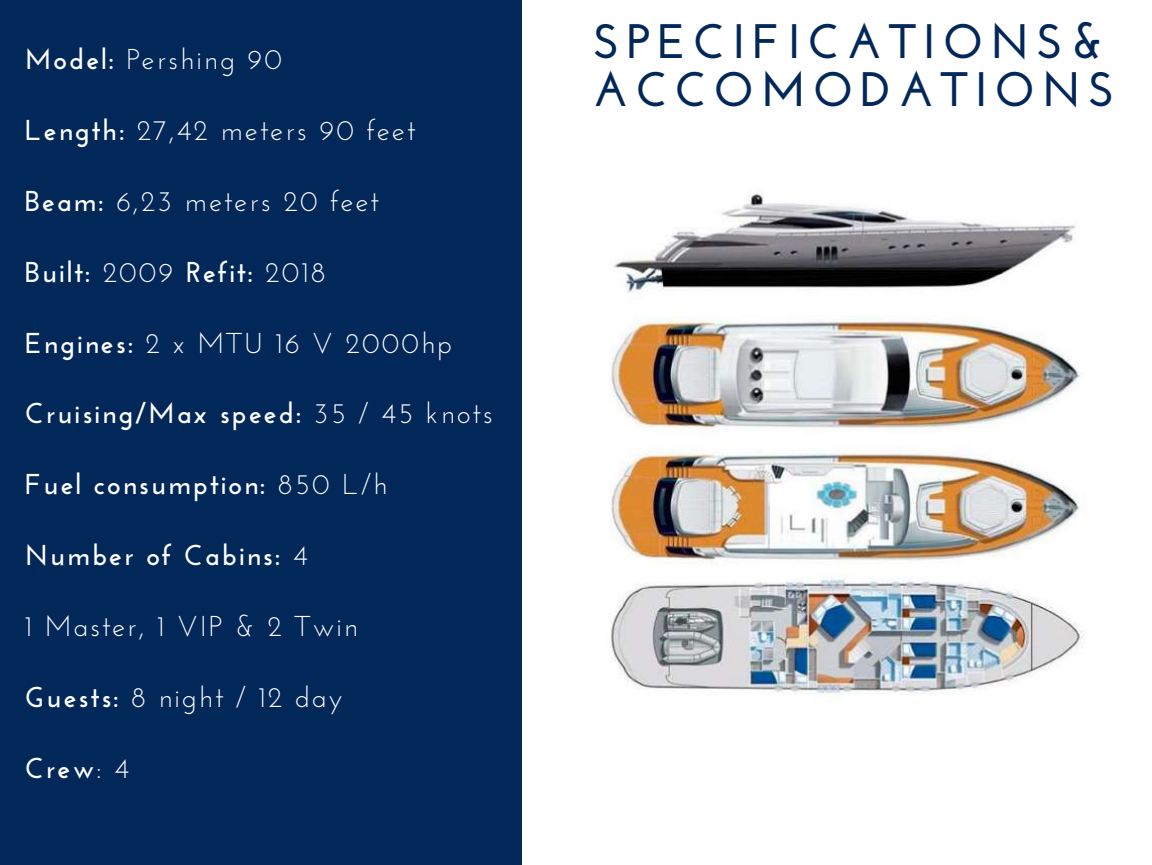
<style>
.page{position:relative;width:1152px;height:865px;background:#fff}
.page>*{position:absolute;margin:0;border:0;box-sizing:border-box;transform-origin:0 0}
.t1{font:700 48.3px/48.3px "Josefin Sans";letter-spacing:.14em;color:#022759}
.t2{font:28.65px "Josefin Sans";letter-spacing:.07em;color:#fff}
.t3{font:700 28.65px "Josefin Sans";letter-spacing:.07em;color:#fff}
.s1{font-weight:700}
.s2{font-weight:400}
</style>
<div class="page">
<div style="left:0;top:0;width:522px;height:864px;background:#022759"></div>
<img style="left:610px;top:194px;width:474px;height:501px">
<p class="t2" style="left:25px;top:47px;width:259px"><span class="s1">Model:</span> Pershing 90</p>
<p class="t2" style="left:25px;top:118px;width:392px"><span class="s1">Length:</span> 27,42 meters 90 feet</p>
<p class="t2" style="left:25px;top:189px;width:356px"><span class="s1">Beam:</span> 6,23 meters 20 feet</p>
<p class="t3" style="left:25px;top:260px;width:302px">Built: <span class="s2">2009</span> Refit: <span class="s2">2018</span></p>
<p class="t2" style="left:25px;top:331px;width:429px"><span class="s1">Engines:</span> 2 x MTU 16 V 2000hp</p>
<p class="t3" style="left:25px;top:401px;width:470px">Cruising/Max speed: <span class="s2">35 / 45 knots</span></p>
<p class="t3" style="left:25px;top:472px;width:364px">Fuel consumption: <span class="s2">850 L/h</span></p>
<p class="t3" style="left:25px;top:543px;width:284px">Number of Cabins: <span class="s2">4</span></p>
<p class="t2" style="left:25px;top:614px;width:335px">1 Master, 1 VIP &amp; 2 Twin</p>
<p class="t2" style="left:25px;top:685px;width:319px"><span class="s1">Guests:</span> 8 night / 12 day</p>
<p class="t3" style="left:25px;top:756px;width:106px">Crew<span class="s2">: 4</span></p>
<h1 class="t1" style="left:593px;top:21px;width:524px">SPECIFICATIONS&amp;<br>ACCOMODATIONS</h1>
</div>
